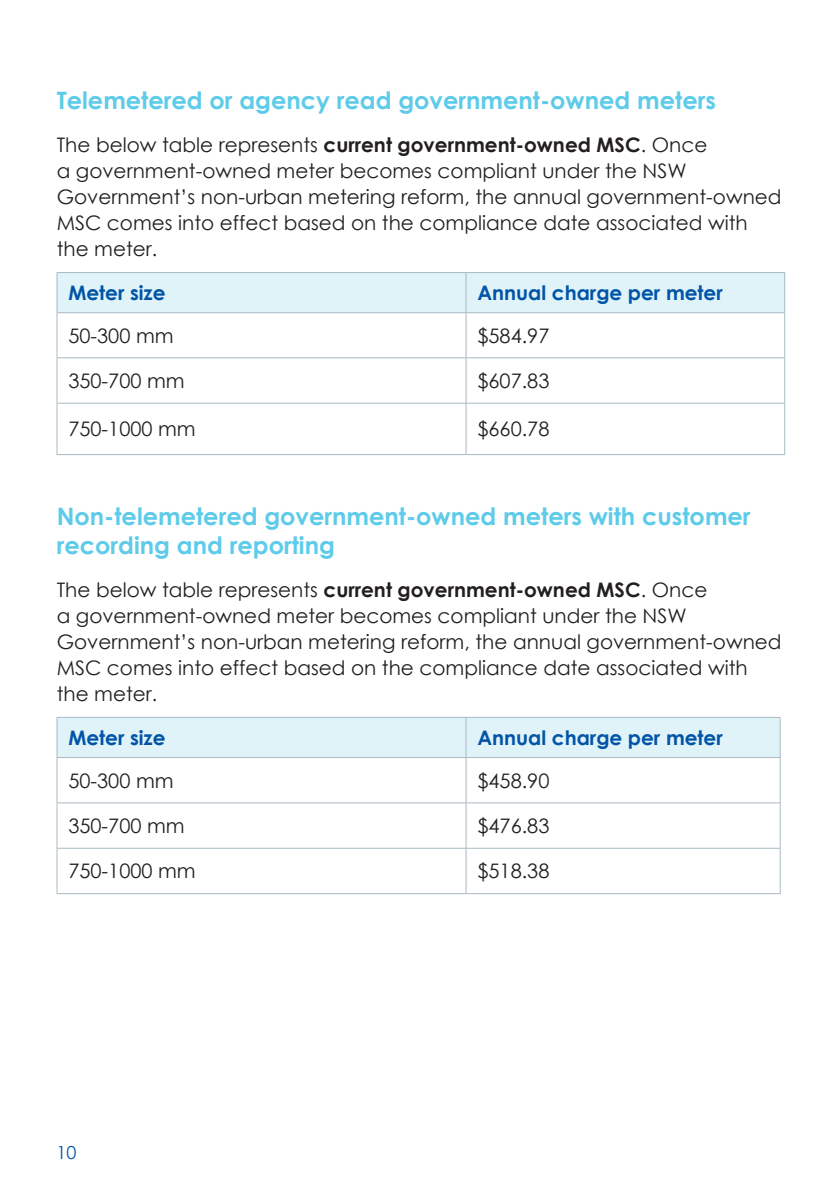
<style>
.page{position:relative;width:840px;height:1191px;background:#fff}
.page>*{position:absolute;margin:0;border:0;box-sizing:border-box;transform-origin:0 0}
.Subheading_2_Lt_blue{font:700 24px/29px "Century Gothic";color:#5dcbe9}
.Body{font:20px/26px "Century Gothic";color:#231f20}
.Table_Body{font:20px "Century Gothic";color:#231f20}
.Table_header{font:700 20px "Century Gothic";color:#0154a6}
.t1{font:18px "Century Gothic";color:#0154a6}
.s1{font-weight:700}
</style>
<div class="page">
<div style="left:58px;top:273px;width:726px;height:39px;background:#dff3f9"></div>
<hr style="left:57px;top:273px;width:1px;height:39px;background:#a9bac2">
<hr style="left:57px;top:272px;width:409px;height:1px;background:#a9bac2">
<hr style="left:466px;top:272px;width:318px;height:1px;background:#a9bac2">
<hr style="left:465px;top:273px;width:1px;height:39px;background:#a9bac2">
<hr style="left:784px;top:273px;width:1px;height:39px;background:#a9bac2">
<hr style="left:57px;top:313px;width:1px;height:44px;background:#a9bac2">
<hr style="left:57px;top:358px;width:1px;height:45px;background:#a9bac2">
<hr style="left:57px;top:403px;width:1px;height:51px;background:#a9bac2">
<hr style="left:57px;top:312px;width:409px;height:1px;background:#a9bac2">
<hr style="left:57px;top:357px;width:409px;height:1px;background:#a9bac2">
<hr style="left:57px;top:403px;width:409px;height:1px;background:#a9bac2">
<hr style="left:57px;top:454px;width:409px;height:1px;background:#a9bac2">
<hr style="left:465px;top:313px;width:1px;height:44px;background:#a9bac2">
<hr style="left:465px;top:358px;width:1px;height:45px;background:#a9bac2">
<hr style="left:465px;top:403px;width:1px;height:51px;background:#a9bac2">
<hr style="left:466px;top:312px;width:318px;height:1px;background:#a9bac2">
<hr style="left:784px;top:313px;width:1px;height:44px;background:#a9bac2">
<hr style="left:784px;top:358px;width:1px;height:45px;background:#a9bac2">
<hr style="left:784px;top:403px;width:1px;height:51px;background:#a9bac2">
<hr style="left:466px;top:357px;width:318px;height:1px;background:#a9bac2">
<hr style="left:466px;top:403px;width:318px;height:1px;background:#a9bac2">
<hr style="left:466px;top:454px;width:318px;height:1px;background:#a9bac2">
<div style="left:58px;top:718px;width:721px;height:39px;background:#dff3f9"></div>
<hr style="left:57px;top:717px;width:1px;height:40px;background:#a9bac2">
<hr style="left:57px;top:717px;width:409px;height:1px;background:#a9bac2">
<hr style="left:466px;top:717px;width:314px;height:1px;background:#a9bac2">
<hr style="left:465px;top:717px;width:1px;height:40px;background:#a9bac2">
<hr style="left:779px;top:717px;width:1px;height:40px;background:#a9bac2">
<hr style="left:57px;top:757px;width:1px;height:45px;background:#a9bac2">
<hr style="left:57px;top:803px;width:1px;height:45px;background:#a9bac2">
<hr style="left:57px;top:848px;width:1px;height:45px;background:#a9bac2">
<hr style="left:57px;top:757px;width:409px;height:1px;background:#a9bac2">
<hr style="left:57px;top:802px;width:409px;height:1px;background:#a9bac2">
<hr style="left:57px;top:848px;width:409px;height:1px;background:#a9bac2">
<hr style="left:57px;top:893px;width:409px;height:1px;background:#a9bac2">
<hr style="left:465px;top:757px;width:1px;height:45px;background:#a9bac2">
<hr style="left:465px;top:803px;width:1px;height:45px;background:#a9bac2">
<hr style="left:465px;top:848px;width:1px;height:45px;background:#a9bac2">
<hr style="left:466px;top:757px;width:314px;height:1px;background:#a9bac2">
<hr style="left:779px;top:757px;width:1px;height:45px;background:#a9bac2">
<hr style="left:779px;top:803px;width:1px;height:45px;background:#a9bac2">
<hr style="left:779px;top:848px;width:1px;height:45px;background:#a9bac2">
<hr style="left:466px;top:802px;width:314px;height:1px;background:#a9bac2">
<hr style="left:466px;top:848px;width:314px;height:1px;background:#a9bac2">
<hr style="left:466px;top:893px;width:314px;height:1px;background:#a9bac2">
<p class="Subheading_2_Lt_blue" style="left:57px;top:84px;width:660px">Telemetered or agency read government-owned meters</p>
<p class="Body" style="left:57px;top:131px;width:726px">The below table represents <span class="s1">current government-owned MSC</span>. Once<br>a government-owned meter becomes compliant under the NSW Government’s non-urban metering reform, the annual government-owned MSC comes into effect based on the compliance date associated with the meter.</p>
<p class="Table_header" style="left:68px;top:278px;width:99px">Meter size</p>
<p class="Table_header" style="left:477px;top:278px;width:247px">Annual charge per meter</p>
<p class="Table_Body" style="left:68px;top:321px;width:107px">50-300 mm</p>
<p class="Table_Body" style="left:477px;top:321px;width:74px">$584.97</p>
<p class="Table_Body" style="left:68px;top:367px;width:118px">350-700 mm</p>
<p class="Table_Body" style="left:477px;top:367px;width:74px">$607.83</p>
<p class="Table_Body" style="left:68px;top:415px;width:129px">750-1000 mm</p>
<p class="Table_Body" style="left:477px;top:415px;width:74px">$660.78</p>
<p class="Subheading_2_Lt_blue" style="left:57px;top:500px;width:695px">Non-telemetered government-owned meters with customer recording and reporting</p>
<p class="Body" style="left:57px;top:576px;width:726px">The below table represents <span class="s1">current government-owned MSC</span>. Once<br>a government-owned meter becomes compliant under the NSW Government’s non-urban metering reform, the annual government-owned MSC comes into effect based on the compliance date associated with the meter.</p>
<p class="Table_header" style="left:68px;top:722px;width:99px">Meter size</p>
<p class="Table_header" style="left:477px;top:722px;width:247px">Annual charge per meter</p>
<p class="Table_Body" style="left:68px;top:766px;width:107px">50-300 mm</p>
<p class="Table_Body" style="left:477px;top:766px;width:74px">$458.90</p>
<p class="Table_Body" style="left:68px;top:812px;width:118px">350-700 mm</p>
<p class="Table_Body" style="left:477px;top:812px;width:74px">$476.83</p>
<p class="Table_Body" style="left:68px;top:857px;width:129px">750-1000 mm</p>
<p class="Table_Body" style="left:477px;top:857px;width:74px">$518.38</p>
<p class="t1" style="left:56px;top:1140px;width:21px">10</p>
</div>
